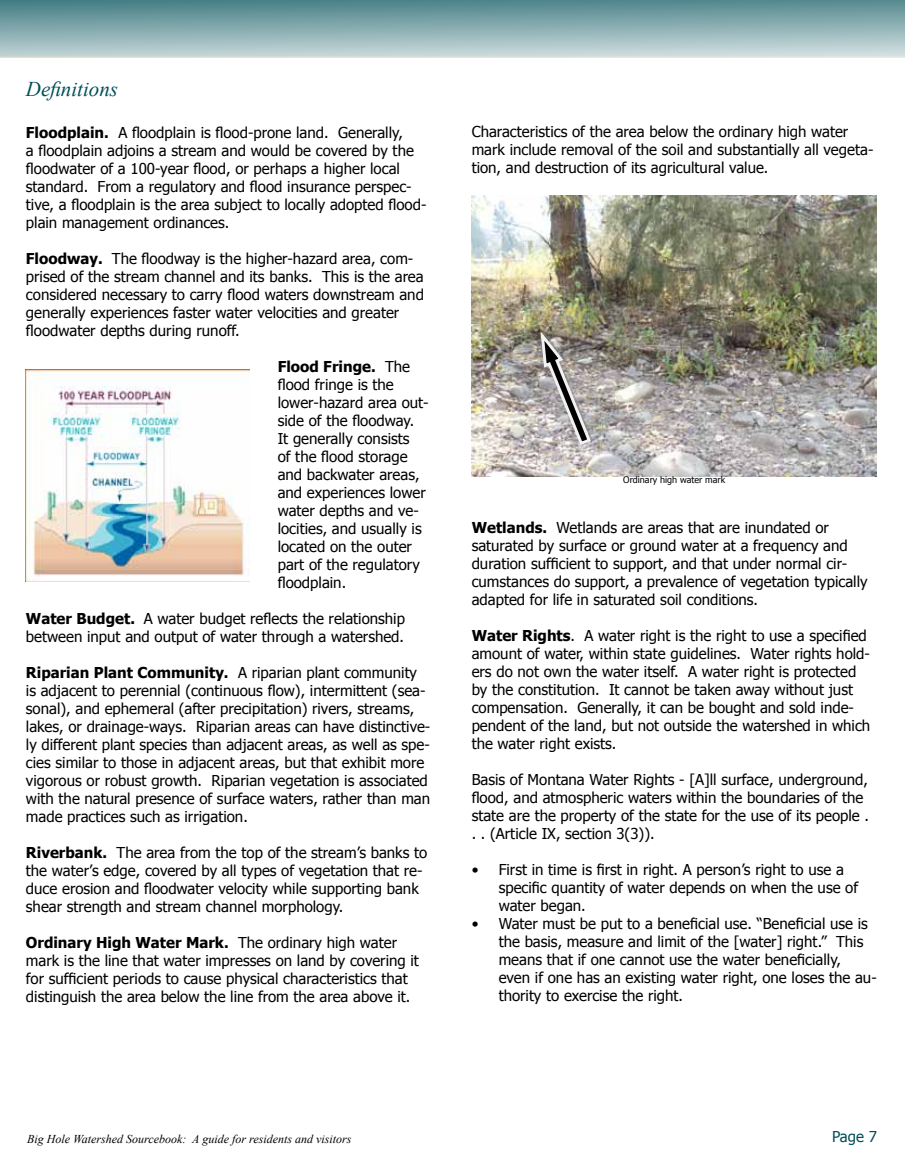
<style>
.page{position:relative;width:905px;height:1175px;background:#fff}
.page>*{position:absolute;margin:0;border:0;box-sizing:border-box;transform-origin:0 0}
.t1{font:italic 21px "Times New Roman";color:#004f58}
.t2{font:15px/18px "Tahoma";color:#000}
.t3{font:15px "Tahoma";color:#004f58}
.t4{font:italic 12px "Times New Roman";color:#000}
.t5{font:9px "Tahoma";color:#000}
.s1{font-weight:700}
</style>
<div class="page">
<svg style="left:0;top:0;width:904px;height:58px;background:#8dafb3"></svg>
<img style="left:471px;top:195px;width:405px;height:281px">
<img style="left:26px;top:369px;width:224px;height:212px">
<svg style="left:538px;top:326px;width:55px;height:121px;background:#9e9996"></svg>
<h1 class="t1" style="left:26px;top:74px;width:94px">Definitions</h1>
<p class="t2" style="left:26px;top:123px;width:402px"><span class="s1">Floodplain.</span> A floodplain is flood-prone land. Generally,<br>a floodplain adjoins a stream and would be covered by the floodwater of a 100-year flood, or perhaps a higher local standard. From a regulatory and flood insurance perspec&shy;tive, a floodplain is the area subject to locally adopted flood&shy;plain management ordinances.</p>
<p class="t2" style="left:26px;top:249px;width:399px"><span class="s1">Floodway.</span> The floodway is the higher-hazard area, com&shy;prised of the stream channel and its banks. This is the area considered necessary to carry flood waters downstream and generally experiences faster water velocities and greater floodwater depths during runoff.</p>
<p class="t2" style="left:278px;top:357px;width:152px"><span class="s1">Flood Fringe.</span> The flood fringe is the lower-hazard area out&shy;side of the floodway.<br>It generally consists<br>of the flood storage and backwater areas, and experiences lower water depths and ve&shy;locities, and usually is located on the outer part of the regulatory floodplain.</p>
<p class="t2" style="left:26px;top:609px;width:380px"><span class="s1">Water Budget.</span> A water budget reflects the relationship between input and output of water through a watershed.</p>
<p class="t2" style="left:26px;top:663px;width:406px"><span class="s1">Riparian Plant Community.</span> A riparian plant community is adjacent to perennial (continuous flow), intermittent (sea&shy;sonal), and ephemeral (after precipitation) rivers, streams, lakes, or drainage-ways. Riparian areas can have distinctive&shy;ly different plant species than adjacent areas, as well as spe&shy;cies similar to those in adjacent areas, but that exhibit more vigorous or robust growth. Riparian vegetation is associated with the natural presence of surface waters, rather than man made practices such as irrigation.</p>
<p class="t2" style="left:26px;top:843px;width:403px"><span class="s1">Riverbank.</span> The area from the top of the stream’s banks to the water’s edge, covered by all types of vegetation that re&shy;duce erosion and floodwater velocity while supporting bank shear strength and stream channel morphology.</p>
<p class="t2" style="left:26px;top:933px;width:394px"><span class="s1">Ordinary High Water Mark.</span> The ordinary high water mark is the line that water impresses on land by covering it for sufficient periods to cause physical characteristics that distinguish the area below the line from the area above it.</p>
<p class="t2" style="left:471px;top:122px;width:403px">Characteristics of the area below the ordinary high water mark include removal of the soil and substantially all vegeta&shy;tion, and destruction of its agricultural value.</p>
<p class="t5" style="left:623px;top:473px;width:103px">Ordinary high water mark</p>
<p class="t2" style="left:471px;top:518px;width:397px"><span class="s1">Wetlands.</span> Wetlands are areas that are inundated or saturated by surface or ground water at a frequency and duration sufficient to support, and that under normal cir&shy;cumstances do support, a prevalence of vegetation typically adapted for life in saturated soil conditions.</p>
<p class="t2" style="left:471px;top:626px;width:400px"><span class="s1">Water Rights</span>. A water right is the right to use a specified amount of water, within state guidelines. Water rights hold&shy;ers do not own the water itself. A water right is protected by the constitution. It cannot be taken away without just compensation. Generally, it can be bought and sold inde&shy;pendent of the land, but not outside the watershed in which the water right exists.</p>
<p class="t2" style="left:471px;top:770px;width:399px">Basis of Montana Water Rights - [A]ll surface, underground, flood, and atmospheric waters within the boundaries of the state are the property of the state for the use of its people . . . (Article IX, section 3(3)).</p>
<p class="t2" style="left:498px;top:860px;width:361px;text-indent:-27px">• First in time is first in right. A person’s right to use a specific quantity of water depends on when the use of water began.</p>
<p class="t2" style="left:498px;top:914px;width:379px;text-indent:-27px">• Water must be put to a beneficial use. “Beneficial use is the basis, measure and limit of the [water] right.” This means that if one cannot use the water beneficially,<br>even if one has an existing water right, one loses the au&shy;thority to exercise the right.</p>
<p class="t4" style="left:27px;top:1130px;width:326px">Big Hole Watershed Sourcebook: A guide for residents and visitors</p>
<p class="t3" style="left:832px;top:1126px;width:46px">Page 7</p>
</div>
